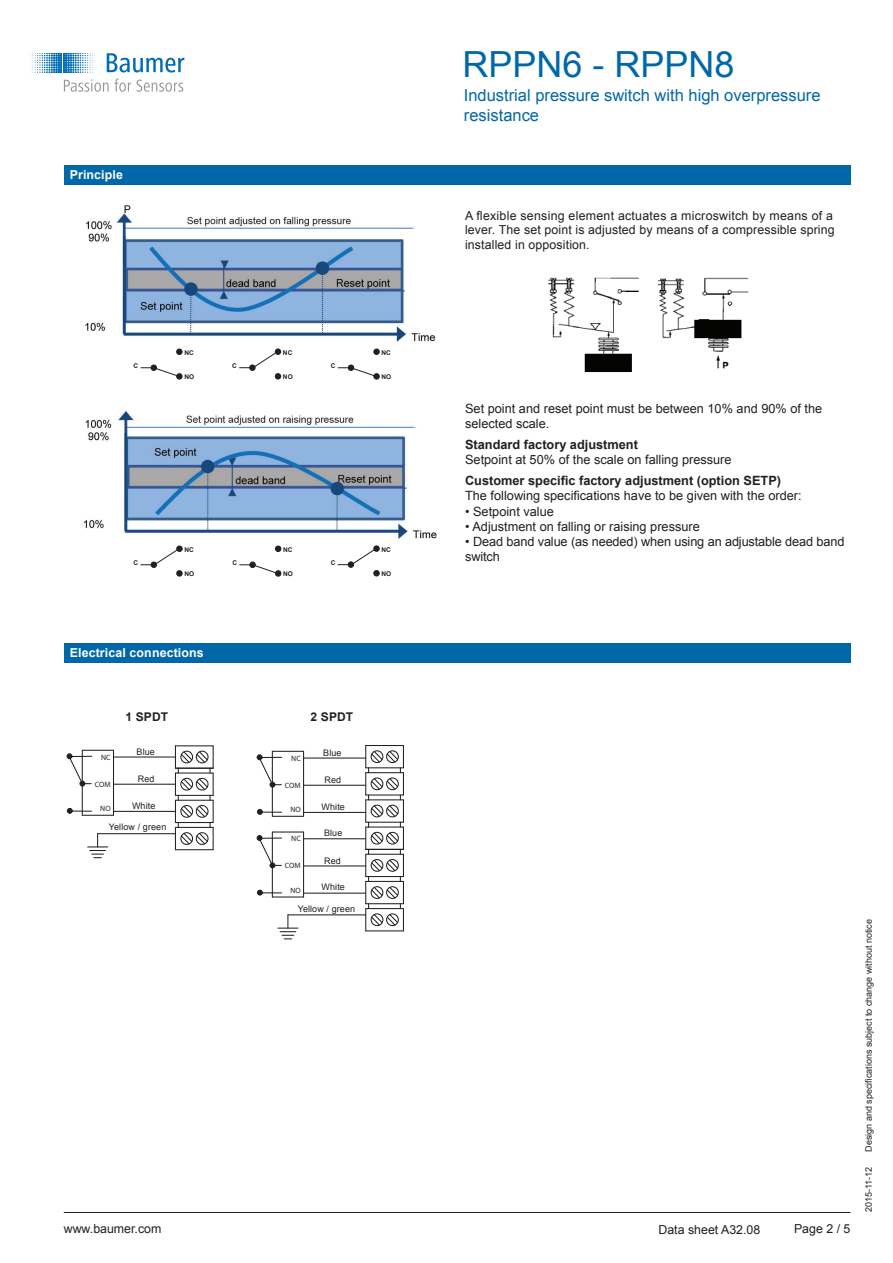
<style>
.page{position:relative;width:893px;height:1263px;background:#fff}
.page>*{position:absolute;margin:0;border:0;box-sizing:border-box;transform-origin:0 0}
.t1{font:36px "Arial";color:#0068a9}
.t2{font:16.5px/19.8px "Arial";color:#0068a9}
.t3{font:12.75px/15.3px "Arial";color:#231f20}
.t4{font:700 12.75px "Arial";color:#231f20}
.t5{font:12.3px/14.9px "Arial";letter-spacing:.01em;color:#231f20}
.t6{font:700 12.3px "Arial";letter-spacing:.01em;color:#fff}
.t7{font:700 12px "Arial";letter-spacing:.01em;color:#231f20}
.t8{font:9px "Arial";color:#231f20}
.t9{font:7.65px "Myriad";color:#231f20}
.t10{font:700 6.45px "Arial";color:#231f20}
</style>
<div class="page">
<hr style="left:64px;top:1212px;width:786px;height:1px;background:#231f20">
<img style="left:548px;top:277px;width:201px;height:96px">
<svg style="left:107px;top:53px;width:77px;height:20px"></svg>
<svg style="left:30px;top:53px;width:65px;height:20px"></svg>
<svg style="left:64px;top:79px;width:67px;height:13px"></svg>
<svg style="left:137px;top:80px;width:46px;height:12px"></svg>
<div style="left:64px;top:165px;width:786px;height:20px;background:#0068a9"></div>
<img style="left:83px;top:205px;width:354px;height:372px">
<svg style="left:141px;top:365px;width:41px;height:14px"></svg>
<svg style="left:176px;top:349px;width:6px;height:6px"></svg>
<svg style="left:239px;top:349px;width:42px;height:30px"></svg>
<svg style="left:338px;top:365px;width:41px;height:14px"></svg>
<svg style="left:374px;top:349px;width:5px;height:6px"></svg>
<svg style="left:141px;top:546px;width:41px;height:30px"></svg>
<svg style="left:239px;top:562px;width:42px;height:14px"></svg>
<svg style="left:275px;top:546px;width:6px;height:6px"></svg>
<svg style="left:338px;top:546px;width:41px;height:30px"></svg>
<div style="left:64px;top:643px;width:786px;height:20px;background:#0068a9"></div>
<svg style="left:365px;top:745px;width:39px;height:186px"></svg>
<hr style="left:288px;top:914px;width:78px;height:1px;background:#231f20">
<hr style="left:97px;top:833px;width:78px;height:1px;background:#231f20">
<hr style="left:175px;top:745px;width:38px;height:1px;background:#231f20">
<hr style="left:114px;top:811px;width:61px;height:1px;background:#231f20">
<hr style="left:114px;top:784px;width:61px;height:1px;background:#231f20">
<hr style="left:114px;top:756px;width:61px;height:1px;background:#231f20">
<svg style="left:175px;top:746px;width:39px;height:104px"></svg>
<hr style="left:82px;top:750px;width:31px;height:1px;background:#231f20">
<hr style="left:113px;top:750px;width:1px;height:65px;background:#231f20">
<hr style="left:82px;top:750px;width:1px;height:65px;background:#231f20">
<hr style="left:82px;top:815px;width:31px;height:1px;background:#231f20">
<svg style="left:88px;top:834px;width:20px;height:24px"></svg>
<hr style="left:278px;top:927px;width:20px;height:2px;background:#231f20">
<svg style="left:280px;top:915px;width:16px;height:24px"></svg>
<svg style="left:67px;top:753px;width:25px;height:33px"></svg>
<hr style="left:71px;top:810px;width:21px;height:2px;background:#231f20">
<svg style="left:67px;top:808px;width:6px;height:6px"></svg>
<hr style="left:304px;top:812px;width:61px;height:1px;background:#231f20">
<hr style="left:304px;top:785px;width:61px;height:1px;background:#231f20">
<hr style="left:304px;top:757px;width:61px;height:1px;background:#231f20">
<hr style="left:272px;top:751px;width:32px;height:1px;background:#231f20">
<hr style="left:303px;top:751px;width:1px;height:65px;background:#231f20">
<hr style="left:272px;top:751px;width:1px;height:65px;background:#231f20">
<hr style="left:272px;top:816px;width:32px;height:1px;background:#231f20">
<svg style="left:257px;top:754px;width:25px;height:34px"></svg>
<hr style="left:261px;top:811px;width:21px;height:2px;background:#231f20">
<svg style="left:257px;top:809px;width:6px;height:6px"></svg>
<hr style="left:304px;top:893px;width:61px;height:1px;background:#231f20">
<hr style="left:304px;top:865px;width:61px;height:1px;background:#231f20">
<hr style="left:304px;top:838px;width:61px;height:1px;background:#231f20">
<hr style="left:272px;top:831px;width:32px;height:1px;background:#231f20">
<hr style="left:303px;top:832px;width:1px;height:65px;background:#231f20">
<hr style="left:272px;top:832px;width:1px;height:65px;background:#231f20">
<hr style="left:272px;top:896px;width:32px;height:1px;background:#231f20">
<hr style="left:260px;top:837px;width:22px;height:2px;background:#231f20">
<svg style="left:257px;top:835px;width:24px;height:33px"></svg>
<svg style="left:257px;top:890px;width:25px;height:5px"></svg>
<p class="t6" style="left:70px;top:167px;width:55px">Principle</p>
<p class="t10" style="left:134px;top:361px;width:6px">C</p>
<p class="t10" style="left:184px;top:348px;width:11px">NC</p>
<p class="t10" style="left:184px;top:373px;width:11px">NO</p>
<p class="t10" style="left:232px;top:361px;width:6px">C</p>
<p class="t10" style="left:283px;top:348px;width:11px">NC</p>
<p class="t10" style="left:283px;top:373px;width:11px">NO</p>
<p class="t10" style="left:331px;top:361px;width:6px">C</p>
<p class="t10" style="left:382px;top:348px;width:11px">NC</p>
<p class="t10" style="left:382px;top:373px;width:11px">NO</p>
<p class="t10" style="left:134px;top:558px;width:6px">C</p>
<p class="t10" style="left:184px;top:545px;width:11px">NC</p>
<p class="t10" style="left:184px;top:570px;width:11px">NO</p>
<p class="t10" style="left:232px;top:558px;width:6px">C</p>
<p class="t10" style="left:283px;top:545px;width:11px">NC</p>
<p class="t10" style="left:283px;top:570px;width:11px">NO</p>
<p class="t10" style="left:331px;top:558px;width:6px">C</p>
<p class="t10" style="left:382px;top:545px;width:11px">NC</p>
<p class="t10" style="left:381px;top:570px;width:11px">NO</p>
<p class="t6" style="left:70px;top:645px;width:135px">Electrical connections</p>
<p class="t7" style="left:126px;top:709px;width:44px">1 SPDT</p>
<p class="t7" style="left:311px;top:709px;width:44px">2 SPDT</p>
<p class="t8" style="left:137px;top:745px;width:20px">Blue</p>
<p class="t8" style="left:138px;top:773px;width:18px">Red</p>
<p class="t8" style="left:132px;top:800px;width:25px">White</p>
<p class="t8" style="left:109px;top:821px;width:59px">Yellow / green</p>
<p class="t8" style="left:323px;top:747px;width:20px">Blue</p>
<p class="t9" style="left:101px;top:753px;width:11px">NC</p>
<p class="t9" style="left:291px;top:754px;width:11px">NC</p>
<p class="t8" style="left:325px;top:774px;width:18px">Red</p>
<p class="t9" style="left:95px;top:780px;width:17px">COM</p>
<p class="t9" style="left:100px;top:805px;width:12px">NO</p>
<p class="t9" style="left:285px;top:781px;width:17px">COM</p>
<p class="t9" style="left:290px;top:806px;width:12px">NO</p>
<p class="t8" style="left:322px;top:801px;width:25px">White</p>
<p class="t8" style="left:324px;top:827px;width:20px">Blue</p>
<p class="t9" style="left:291px;top:835px;width:11px">NC</p>
<p class="t8" style="left:324px;top:854px;width:18px">Red</p>
<p class="t9" style="left:285px;top:862px;width:17px">COM</p>
<p class="t9" style="left:290px;top:887px;width:12px">NO</p>
<p class="t8" style="left:322px;top:881px;width:25px">White</p>
<p class="t8" style="left:298px;top:903px;width:59px">Yellow / green</p>
<p class="t5" style="left:64px;top:1221px;width:99px">www.baumer.com</p>
<h1 class="t1" style="left:463px;top:40px;width:274px">RPPN6 - RPPN8</h1>
<p class="t2" style="left:464px;top:86px;width:358px">Industrial pressure switch with high overpressure resistance</p>
<p class="t5" style="left:465px;top:208px;width:371px">A flexible sensing element actuates a microswitch by means of a lever. The set point is adjusted by means of a compressible spring installed in opposition.</p>
<p class="t3" style="left:465px;top:401px;width:359px">Set point and reset point must be between 10% and 90% of the selected scale.</p>
<p class="t4" style="left:465px;top:436px;width:174px">Standard factory adjustment</p>
<p class="t3" style="left:465px;top:452px;width:268px">Setpoint at 50% of the scale on falling pressure</p>
<p class="t4" style="left:465px;top:472px;width:317px">Customer specific factory adjustment (option SETP)</p>
<p class="t3" style="left:465px;top:488px;width:338px">The following specifications have to be given with the order:</p>
<p class="t3" style="left:465px;top:503px;width:90px">• Setpoint value</p>
<p class="t3" style="left:465px;top:519px;width:236px">• Adjustment on falling or raising pressure</p>
<p class="t3" style="left:465px;top:534px;width:381px">• Dead band value (as needed) when using an adjustable dead band switch</p>
<p class="t5" style="left:658px;top:1222px;width:103px">Data sheet A32.08</p>
<p class="t5" style="left:794px;top:1221px;width:58px">Page 2 / 5</p>
<p class="t8" style="left:863px;top:1152px;width:234px;rotate:-90deg">Design and specifications subject to change without notice</p>
<p class="t8" style="left:863px;top:1212px;width:47px;rotate:-90deg">2015-11-12</p>
</div>
